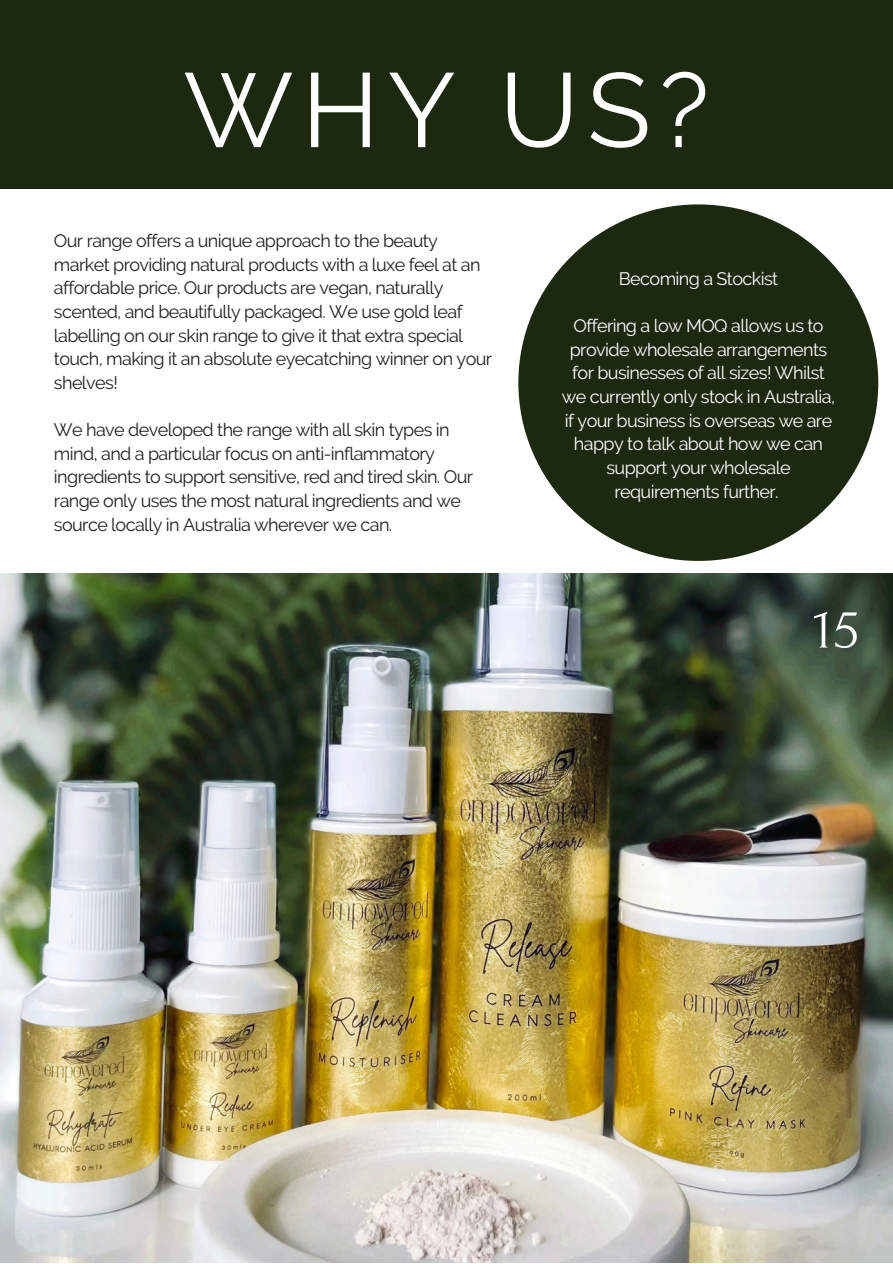
<style>
.page{position:relative;width:893px;height:1264px;background:#fff}
.page>*{position:absolute;margin:0;border:0;box-sizing:border-box;transform-origin:0 0}
.t1{font:104.85px "Raleway";color:#fff}
.t2{font:57px "Forum";color:#fff}
.t3{font:18px/23.5px "Raleway";letter-spacing:-.035em;color:#231f20}
.t4{font:18px/23.5px "Raleway";letter-spacing:-.035em;color:#fff;text-align:center}
</style>
<div class="page">
<hr style="left:0;top:188px;width:892px;height:1px;background:#1c1c1b">
<img style="left:0;top:573px;width:892px;height:689px">
<div style="left:518px;top:204px;width:360px;height:357px;background:#1c2810;border-radius:50%"></div>
<div style="left:0;top:0;width:892px;height:188px;background:#1c2810"></div>
<h1 class="t1" style="left:183px;top:49px;width:527px">WHY US?</h1>
<p class="t3" style="left:54px;top:229px;width:440px">Our range offers a unique approach to the beauty market providing natural products with a luxe feel at an affordable price. Our products are vegan, naturally scented, and beautifully packaged. We use gold leaf labelling on our skin range to give it that extra special touch, making it an absolute eyecatching winner on your shelves!</p>
<p class="t3" style="left:54px;top:418px;width:420px">We have developed the range with all skin types in mind, and a particular focus on anti-inflammatory ingredients to support sensitive, red and tired skin. Our range only uses the most natural ingredients and we source locally in Australia wherever we can.</p>
<p class="t4" style="left:619px;top:267px;width:161px">Becoming a Stockist</p>
<p class="t4" style="left:562px;top:314px;width:275px">Offering a low MOQ allows us to provide wholesale arrangements for businesses of all sizes! Whilst we currently only stock in Australia, if your business is overseas we are happy to talk about how we can support your wholesale requirements further.</p>
<h2 class="t2" style="left:813px;top:598px;width:47px">15</h2>
</div>
